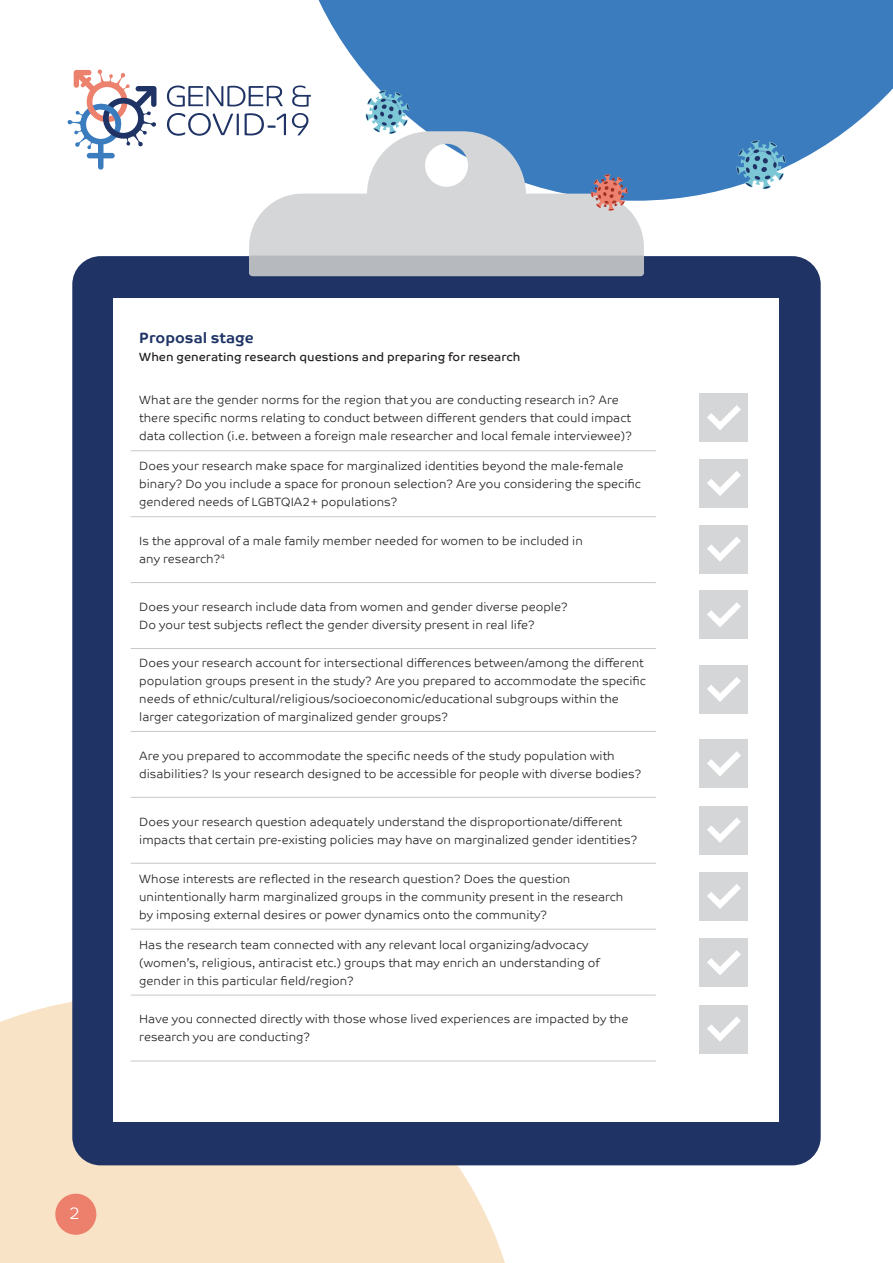
<style>
.page{position:relative;width:893px;height:1263px;background:#fff}
.page>*{position:absolute;margin:0;border:0;box-sizing:border-box;transform-origin:0 0}
.t1{font:300 16.5px "Co Headline";color:#fff}
.t2{font:700 15px "Co Text";color:#1f3365}
.t3{font:300 12px/18px "Co Text";color:#231f20}
.t4{font:12px "Co Text";color:#231f20}
</style>
<div class="page">
<svg style="left:0;top:1002px;width:523px;height:261px;background:#f8e4c9"></svg>
<svg style="left:297px;top:0;width:596px;height:201px;fill:#3b7cbf"></svg>
<svg style="left:67px;top:69px;width:89px;height:101px"></svg>
<div style="left:55px;top:1194px;width:41px;height:41px;background:#ed806c;border-radius:50%"></div>
<svg style="left:736px;top:140px;width:50px;height:49px;background:#71a8c9"></svg>
<div style="left:72px;top:256px;width:749px;height:909px;background:#1f3365;border-radius:28px"></div>
<div style="left:114px;top:298px;width:665px;height:823px;background:#fff"></div>
<hr style="left:131px;top:450px;width:525px;height:1px;background:#c7c8ca">
<hr style="left:131px;top:516px;width:525px;height:1px;background:#c7c8ca">
<hr style="left:131px;top:582px;width:525px;height:1px;background:#c7c8ca">
<hr style="left:131px;top:648px;width:525px;height:1px;background:#c7c8ca">
<hr style="left:131px;top:731px;width:525px;height:1px;background:#c7c8ca">
<hr style="left:131px;top:797px;width:525px;height:1px;background:#c7c8ca">
<hr style="left:131px;top:863px;width:525px;height:1px;background:#c7c8ca">
<hr style="left:131px;top:929px;width:525px;height:1px;background:#c7c8ca">
<hr style="left:131px;top:995px;width:525px;height:1px;background:#c7c8ca">
<hr style="left:131px;top:1060px;width:525px;height:1px;background:#c7c8ca">
<div style="left:699px;top:393px;width:49px;height:49px;background:#d4d6d8"></div>
<svg style="left:707px;top:405px;width:34px;height:25px"></svg>
<div style="left:699px;top:459px;width:49px;height:49px;background:#d4d6d8"></div>
<svg style="left:707px;top:471px;width:34px;height:25px"></svg>
<div style="left:699px;top:525px;width:49px;height:49px;background:#d4d6d8"></div>
<svg style="left:707px;top:537px;width:34px;height:25px"></svg>
<div style="left:699px;top:590px;width:49px;height:49px;background:#d4d6d8"></div>
<svg style="left:707px;top:602px;width:34px;height:25px"></svg>
<div style="left:699px;top:665px;width:49px;height:49px;background:#d4d6d8"></div>
<svg style="left:707px;top:677px;width:34px;height:25px"></svg>
<div style="left:699px;top:739px;width:49px;height:49px;background:#d4d6d8"></div>
<svg style="left:707px;top:751px;width:34px;height:25px"></svg>
<div style="left:699px;top:806px;width:49px;height:49px;background:#d4d6d8"></div>
<svg style="left:707px;top:818px;width:34px;height:25px"></svg>
<div style="left:699px;top:872px;width:49px;height:49px;background:#d4d6d8"></div>
<svg style="left:707px;top:884px;width:34px;height:25px"></svg>
<div style="left:699px;top:938px;width:49px;height:49px;background:#d4d6d8"></div>
<svg style="left:707px;top:950px;width:34px;height:25px"></svg>
<div style="left:699px;top:1005px;width:49px;height:48px;background:#d4d6d8"></div>
<svg style="left:707px;top:1017px;width:34px;height:25px"></svg>
<svg style="left:167px;top:86px;width:477px;height:190px"></svg>
<p class="t2" style="left:139px;top:329px;width:116px">Proposal stage</p>
<p class="t4" style="left:139px;top:350px;width:383px">When generating research questions and preparing for research</p>
<p class="t3" style="left:139px;top:391px;width:494px">What are the gender norms for the region that you are conducting research in? Are there specific norms relating to conduct between different genders that could impact data collection (i.e. between a foreign male researcher and local female interviewee)?</p>
<p class="t3" style="left:139px;top:457px;width:503px">Does your research make space for marginalized identities beyond the male-female binary? Do you include a space for pronoun selection? Are you considering the specific gendered needs of LGBTQIA2+ populations?</p>
<p class="t3" style="left:139px;top:532px;width:445px">Is the approval of a male family member needed for women to be included in any research?<sup>4</sup></p>
<p class="t3" style="left:139px;top:598px;width:430px">Does your research include data from women and gender diverse people?<br>Do your test subjects reflect the gender diversity present in real life?</p>
<p class="t3" style="left:139px;top:654px;width:508px">Does your research account for intersectional differences between/among the different population groups present in the study? Are you prepared to accommodate the specific needs of ethnic/cultural/religious/socioeconomic/educational subgroups within the larger categorization of marginalized gender groups?</p>
<p class="t3" style="left:139px;top:747px;width:504px">Are you prepared to accommodate the specific needs of the study population with disabilities? Is your research designed to be accessible for people with diverse bodies?</p>
<p class="t3" style="left:139px;top:812px;width:500px">Does your research question adequately understand the disproportionate/different impacts that certain pre-existing policies may have on marginalized gender identities?</p>
<p class="t3" style="left:139px;top:869px;width:486px">Whose interests are reflected in the research question? Does the question unintentionally harm marginalized groups in the community present in the research by imposing external desires or power dynamics onto the community?</p>
<p class="t3" style="left:139px;top:935px;width:462px">Has the research team connected with any relevant local organizing/advocacy (women’s, religious, antiracist etc.) groups that may enrich an understanding of gender in this particular field/region?</p>
<p class="t3" style="left:139px;top:1010px;width:491px">Have you connected directly with those whose lived experiences are impacted by the research you are conducting?</p>
<h1 class="t1" style="left:70px;top:1203px;width:11px">2</h1>
</div>
